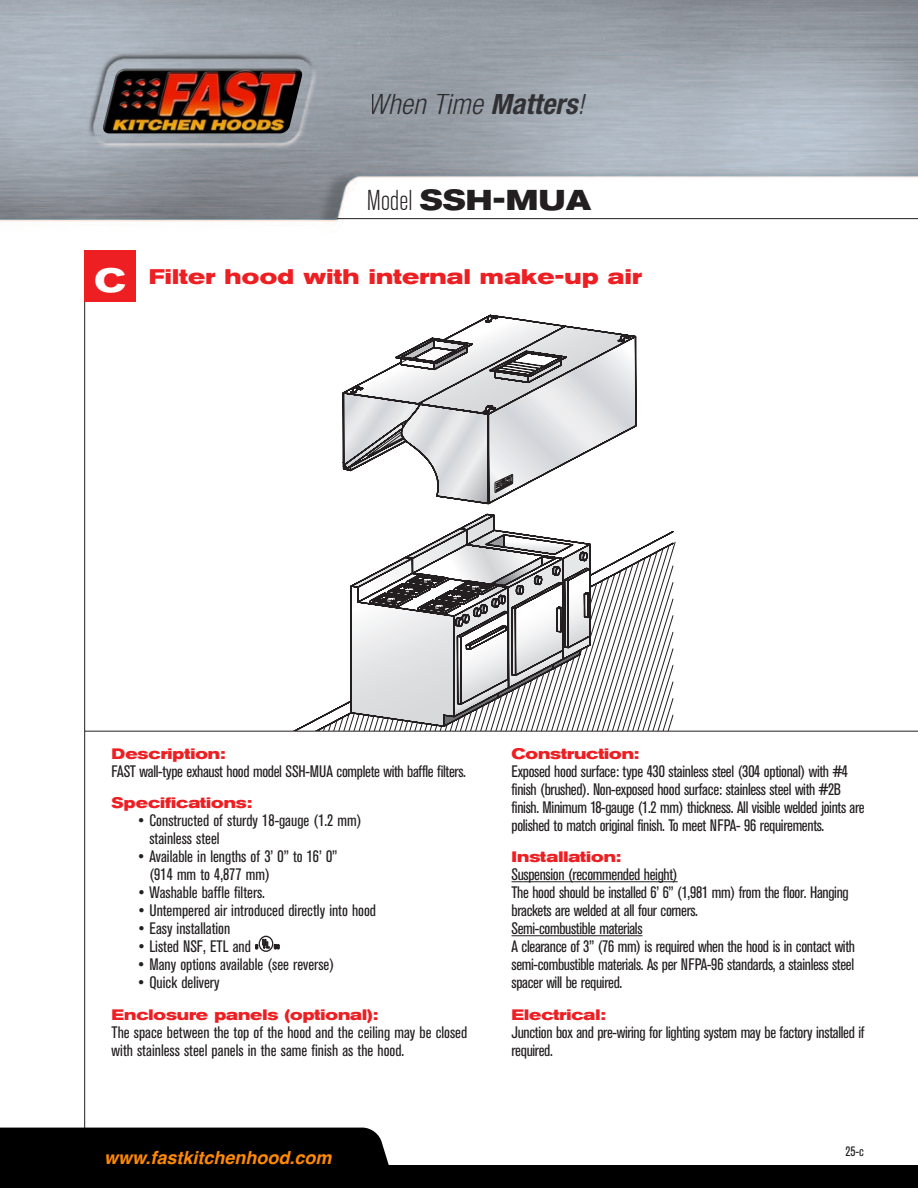
<style>
.page{position:relative;width:918px;height:1188px;background:#fff}
.page>*{position:absolute;margin:0;border:0;box-sizing:border-box;transform-origin:0 0}
.t1{font:700 expanded 33px "Akzidenz Grotesk BE";color:#fff}
.t2{font:italic 300 condensed 28.5px "Helvetica Neue LT Std";color:#231f20}
.t3{font:700 expanded 28.5px "Akzidenz Grotesk BE";color:#231f20}
.t4{font:700 expanded 21px "Akzidenz Grotesk BE";letter-spacing:.015em;color:#ee1f23}
.t5{font:italic 700 18px "Helvetica";color:#ff8900}
.t6{font:condensed 16.5px/18px "Akzidenz Grotesk BE";letter-spacing:-.02em;color:#231f20}
.t7{font:condensed 16.5px/18px "Akzidenz Grotesk BE";color:#231f20}
.t8{font:700 expanded 15px "Akzidenz Grotesk BE";color:#ee1f23}
.t9{font:condensed 13.5px "Akzidenz Grotesk BE";color:#231f20}
.s1{font-weight:700}
.s2{font-weight:300;font-stretch:condensed}
</style>
<div class="page">
<img style="left:0;top:0;width:918px;height:222px">
<img style="left:103px;top:69px;width:199px;height:64px">
<hr style="left:337px;top:218px;width:581px;height:1px;background:#231f20">
<svg style="left:373px;top:542px;width:302px;height:189px"></svg>
<svg style="left:343px;top:315px;width:293px;height:411px"></svg>
<hr style="left:84px;top:287px;width:1px;height:847px;background:#231f20">
<div style="left:84px;top:250px;width:52px;height:52px;background:#ee1f23"></div>
<hr style="left:512px;top:881px;width:166px;height:1px;background:#231f20">
<hr style="left:512px;top:935px;width:131px;height:1px;background:#231f20">
<svg style="left:255px;top:936px;width:24px;height:16px"></svg>
<hr style="left:85px;top:731px;width:833px;height:1px;background:#231f20">
<div style="left:0;top:1128px;width:395px;height:38px;background:#000"></div>
<div style="left:0;top:1166px;width:918px;height:22px;background:#000"></div>
<h2 class="t2" style="left:368px;top:88px;width:218px">When Time <span class="s1">Matters</span>!</h2>
<h1 class="t1" style="left:95px;top:261px;width:32px">C</h1>
<h2 class="t3" style="left:367px;top:184px;width:226px"><span class="s2">Model</span> SSH-MUA</h2>
<p class="t4" style="left:149px;top:264px;width:494px">Filter hood with internal make-up air</p>
<p class="t8" style="left:112px;top:745px;width:115px">Description:</p>
<p class="t6" style="left:112px;top:762px;width:356px">FAST wall-type exhaust hood model SSH-MUA complete with baffle filters.</p>
<p class="t8" style="left:112px;top:794px;width:142px">Specifications:</p>
<p class="t7" style="left:149px;top:812px;width:214px;text-indent:-11px">• Constructed of sturdy 18-gauge (1.2 mm) stainless steel</p>
<p class="t7" style="left:149px;top:848px;width:189px;text-indent:-11px">• Available in lengths of 3’ 0” to 16’ 0” (914 mm to 4,877 mm)</p>
<p class="t7" style="left:139px;top:884px;width:128px">• Washable baffle filters.</p>
<p class="t7" style="left:139px;top:902px;width:239px">• Untempered air introduced directly into hood</p>
<p class="t7" style="left:139px;top:920px;width:93px">• Easy installation</p>
<p class="t7" style="left:139px;top:938px;width:114px">• Listed NSF, ETL and</p>
<p class="t7" style="left:139px;top:956px;width:197px">• Many options available (see reverse)</p>
<p class="t7" style="left:139px;top:974px;width:82px">• Quick delivery</p>
<p class="t8" style="left:112px;top:1006px;width:268px">Enclosure panels (optional):</p>
<p class="t7" style="left:112px;top:1023px;width:357px">The space between the top of the hood and the ceiling may be closed with stainless steel panels in the same finish as the hood.</p>
<p class="t8" style="left:512px;top:745px;width:129px">Construction:</p>
<p class="t6" style="left:512px;top:762px;width:355px">Exposed hood surface: type 430 stainless steel (304 optional) with #4 finish (brushed). Non-exposed hood surface: stainless steel with #2B finish. Minimum 18-gauge (1.2 mm) thickness. All visible welded joints are polished to match original finish. To meet NFPA- 96 requirements.</p>
<p class="t8" style="left:512px;top:848px;width:111px">Installation:</p>
<p class="t6" style="left:512px;top:866px;width:345px">Suspension (recommended height)<br>The hood should be installed 6’ 6” (1,981 mm) from the floor. Hanging brackets are welded at all four corners.<br>Semi-combustible materials<br>A clearance of 3” (76 mm) is required when the hood is in contact with semi-combustible materials. As per NFPA-96 standards, a stainless steel spacer will be required.</p>
<p class="t8" style="left:512px;top:1006px;width:96px">Electrical:</p>
<p class="t6" style="left:512px;top:1023px;width:355px">Junction box and pre-wiring for lighting system may be factory installed if required.</p>
<p class="t5" style="left:104px;top:1142px;width:229px">www.fastkitchenhood.com</p>
<p class="t9" style="left:845px;top:1144px;width:20px">25-c</p>
</div>
